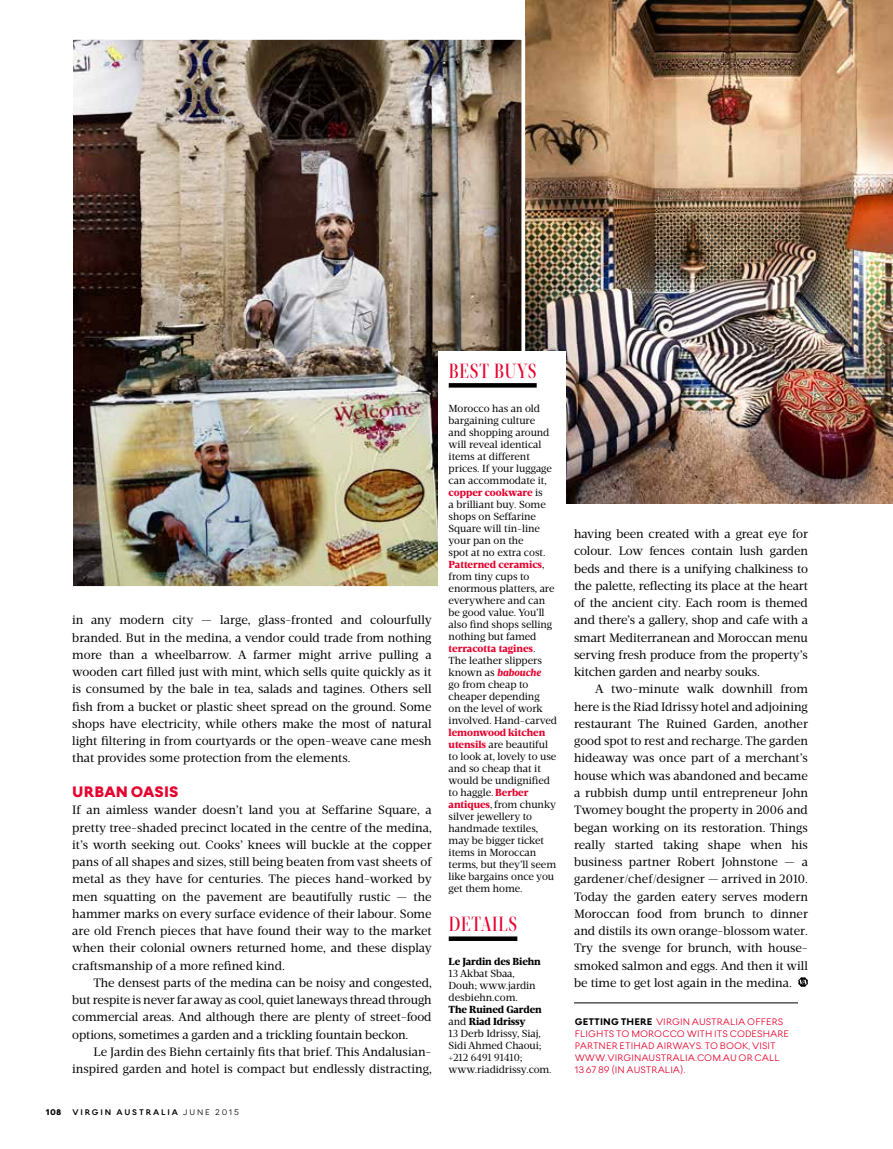
<style>
.page{position:relative;width:893px;height:1149px;background:#fff}
.page>*{position:absolute;margin:0;border:0;box-sizing:border-box;transform-origin:0 0}
.t1{font:21px "Velino Compressed Display";letter-spacing:.04em;color:#e4032e}
.t2{font:900 16.5px "Firme";letter-spacing:.005em;color:#e4032e}
.t3{font:12.3px/17.2px "Velino Text";color:#000;text-align:justify}
.t4{font:10.5px/12px "Velino Text";letter-spacing:-.005em;color:#000}
.t5{font:10.5px/12px "Firme";color:#e4032e}
.t6{font:900 10.5px "Velino Text";letter-spacing:-.01em;color:#000}
.t7{font:700 9px "Firme";letter-spacing:.205em;color:#000}
.s1{font-weight:900}
.s2{font-weight:400}
.s3{font-weight:900;color:#e4032e}
.s4{font-weight:900;font-style:italic;color:#e4032e}
.s5{font-weight:800;color:#000}
</style>
<div class="page">
<img style="left:525px;top:0;width:368px;height:503px">
<svg style="left:798px;top:977px;width:10px;height:9px"></svg>
<img style="left:74px;top:41px;width:446px;height:543px">
<div style="left:55px;top:36px;width:470px;height:553px;border:4px solid #fff"></div>
<hr style="left:574px;top:1002px;width:224px;height:1px;background:#000">
<div style="left:438px;top:351px;width:128px;height:267px;background:#fff"></div>
<svg style="left:449px;top:383px;width:88px;height:4px"></svg>
<svg style="left:449px;top:936px;width:68px;height:4px"></svg>
<p class="t3" style="left:72px;top:611px;width:361px">in any modern city — large, glass-fronted and colourfully branded. But in the medina, a vendor could trade from nothing more than a wheelbarrow. A farmer might arrive pulling a wooden cart filled just with mint, which sells quite quickly as it is consumed by the bale in tea, salads and tagines. Others sell fish from a bucket or plastic sheet spread on the ground. Some shops have electricity, while others make the most of natural light filtering in from courtyards or the open-weave cane mesh that provides some protection from the elements.</p>
<h2 class="t2" style="left:72px;top:781px;width:108px">URBAN OASIS</h2>
<p class="t3" style="left:72px;top:801px;width:361px">If an aimless wander doesn’t land you at Seffarine Square, a pretty tree-shaded precinct located in the centre of the medina, it’s worth seeking out. Cooks’ knees will buckle at the copper pans of all shapes and sizes, still being beaten from vast sheets of metal as they have for centuries. The pieces hand-worked by men squatting on the pavement are beautifully rustic — the hammer marks on every surface evidence of their labour. Some are old French pieces that have found their way to the market when their colonial owners returned home, and these display craftsmanship of a more refined kind.</p>
<p class="t3" style="left:72px;top:974px;width:361px;text-indent:21px">The densest parts of the medina can be noisy and congested, but respite is never far away as cool, quiet laneways thread through commercial areas. And although there are plenty of street-food options, sometimes a garden and a trickling fountain beckon.</p>
<p class="t3" style="left:72px;top:1043px;width:361px;text-align:right">Le Jardin des Biehn certainly fits that brief. This Andalusian&shy;inspired garden and hotel is compact but endlessly distracting,</p>
<p class="t7" style="left:46px;top:1106px;width:195px"><span class="s1">108</span> VIRGIN AUSTRALIA <span class="s2">JUNE 2015</span></p>
<h1 class="t1" style="left:449px;top:359px;width:89px">BEST BUYS</h1>
<p class="t4" style="left:449px;top:402px;width:110px">Morocco has an old bargaining culture<br>and shopping around will reveal identical items at different prices. If your luggage can accommodate it, <span class="s3">copper cookware</span> is<br>a brilliant buy. Some shops on Seffarine<br>Square will tin-line your pan on the<br>spot at no extra cost.<br><span class="s3">Patterned ceramics</span>, from tiny cups to enormous platters, are everywhere and can be good value. You’ll also find shops selling nothing but famed <span class="s3">terracotta tagines</span>.<br>The leather slippers known as <span class="s4">babouche<br></span>go from cheap to cheaper depending<br>on the level of work involved. Hand-carved</p>
<p class="t4" style="left:449px;top:726px;width:109px"><span class="s3">lemonwood kitchen utensils</span> are beautiful to look at, lovely to use and so cheap that it would be undignified to haggle. <span class="s3">Berber antiques</span>, from chunky silver jewellery to handmade textiles, may be bigger ticket items in Moroccan terms, but they’ll seem like bargains once you get them home.</p>
<h1 class="t1" style="left:449px;top:911px;width:70px">DETAILS</h1>
<p class="t6" style="left:449px;top:955px;width:94px">Le Jardin des Biehn</p>
<p class="t4" style="left:449px;top:967px;width:88px">13 Akbat Sbaa,<br>Douh; www.jardin desbiehn.com.</p>
<p class="t4" style="left:449px;top:1003px;width:105px"><span class="s1">The Ruined Garden </span>and <span class="s1">Riad Idrissy<br></span>13 Derb Idrissy, Siaj,<br>Sidi Ahmed Chaoui; +212 6491 91410; www.riadidrissy.com.</p>
<p class="t3" style="left:574px;top:525px;width:236px">having been created with a great eye for colour. Low fences contain lush garden beds and there is a unifying chalkiness to the palette, reflecting its place at the heart of the ancient city. Each room is themed and there’s a gallery, shop and cafe with a smart Mediterranean and Moroccan menu serving fresh produce from the property’s kitchen garden and nearby souks.</p>
<p class="t3" style="left:574px;top:680px;width:236px;text-indent:21px">A two-minute walk downhill from here is the Riad Idrissy hotel and adjoining restaurant The Ruined Garden, another good spot to rest and recharge. The garden hideaway was once part of a merchant’s house which was abandoned and became a rubbish dump until entrepreneur John Twomey bought the property in 2006 and began working on its restoration. Things really started taking shape when his business partner Robert Johnstone — a gardener/chef/designer — arrived in 2010.<br>Today the garden eatery serves modern Moroccan food from brunch to dinner and distils its own orange-blossom water.<br>Try the svenge for brunch, with house&shy;smoked salmon and eggs. And then it will be time to get lost again in the medina.</p>
<p class="t5" style="left:575px;top:1015px;width:216px"><span class="s5">GETTING THERE</span> VIRGIN AUSTRALIA OFFERS FLIGHTS TO MOROCCO WITH ITS CODESHARE PARTNER ETIHAD AIRWAYS. TO BOOK, VISIT WWW.VIRGINAUSTRALIA.COM.AU OR CALL 13 67 89 (IN AUSTRALIA).</p>
</div>
